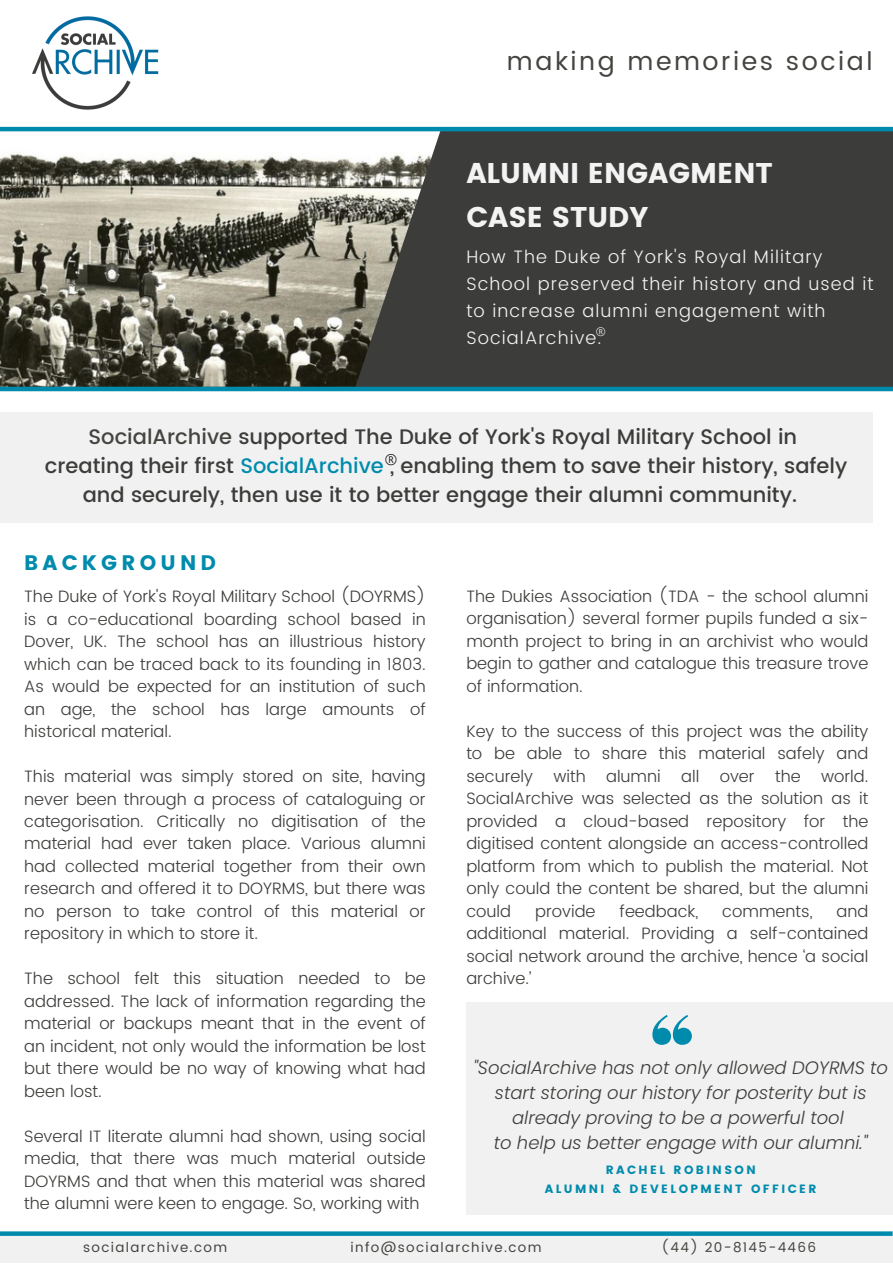
<style>
.page{position:relative;width:893px;height:1264px;background:#fff}
.page>*{position:absolute;margin:0;border:0;box-sizing:border-box;transform-origin:0 0}
.t1{font:700 54px "Arial";color:#fff}
.t2{font:28.5px "Poppins";color:#f3f3f3}
.t3{font:25.35px "Poppins";letter-spacing:.1em;color:#444440}
.t4{font:500 21px/29.2px "Poppins";color:#3c3c3a;text-align:center}
.t5{font:21px "Poppins";letter-spacing:.2em;color:#008bad}
.t6{font:italic 300 18px/24.8px "Poppins";color:#3c3c3a;text-align:center}
.t7{font:300 18px/27px "Poppins";letter-spacing:.06em;color:#f3f3f3}
.t8{font:300 16.5px/22.5px "Poppins";color:#3c3c3a;text-align:justify}
.t9{font:300 15px "Open Sans";color:#000}
.t10{font:13.5px "Poppins";letter-spacing:.1em;color:#444440}
.t11{font:12px "Poppins";letter-spacing:.2em;color:#008bad}
.t12{font:300 12px "Open Sans";color:#fdfbfb}
.s1{color:#444440}
.s2{color:#008bad}
</style>
<div class="page">
<div style="left:466px;top:1002px;width:426px;height:213px;background:#f1f1f1"></div>
<div style="left:0;top:1235px;width:892px;height:27px;background:#f1f1f1"></div>
<div style="left:0;top:413px;width:872px;height:110px;background:#f1f1f1"></div>
<div style="left:0;top:131px;width:892px;height:256px;background:#3c3c3a"></div>
<img style="left:0;top:126px;width:446px;height:261px">
<hr style="left:0;top:127px;width:892px;height:4px;background:#008bad">
<hr style="left:0;top:387px;width:892px;height:4px;background:#008bad">
<svg style="left:652px;top:1015px;width:39px;height:29px"></svg>
<svg style="left:0;top:1231px;width:892px;height:4px;background:#1896b4"></svg>
<img style="left:21px;top:16px;width:142px;height:118px">
<p class="t3" style="left:507px;top:47px;width:367px">making memories social</p>
<p class="t2" style="left:466px;top:156px;width:308px">ALUMNI ENGAGMENT</p>
<p class="t2" style="left:466px;top:200px;width:184px">CASE STUDY</p>
<p class="t1" style="left:406px;top:218px;width:349px">CASE STUDY</p>
<p class="t7" style="left:466px;top:244px;width:408px">How The Duke of York's Royal Military<br>School preserved their history and used it to increase alumni engagement with<br>SocialArchive.</p>
<p class="t12" style="left:595px;top:323px;width:11px">®</p>
<p class="t4" style="left:89px;top:422px;width:710px"><span class="s1">SocialArchive</span> supported The Duke of York's Royal Military School in</p>
<p class="t4" style="left:45px;top:451px;width:803px">creating their first <span class="s2">SocialArchive</span> , enabling them to save their history, safely and securely, then use it to better engage their alumni community.</p>
<p class="t9" style="left:384px;top:449px;width:14px">®</p>
<p class="t5" style="left:24px;top:551px;width:193px">BACKGROUND</p>
<p class="t8" style="left:24px;top:585px;width:403px">The Duke of York's Royal Military School (DOYRMS) is a co-educational boarding school based in Dover, UK. The school has an illustrious history which can be traced back to its founding in 1803.<br>As would be expected for an institution of such an age, the school has large amounts of historical material.</p>
<p class="t8" style="left:24px;top:765px;width:403px">This material was simply stored on site, having never been through a process of cataloguing or categorisation. Critically no digitisation of the material had ever taken place. Various alumni had collected material together from their own research and offered it to DOYRMS, but there was no person to take control of this material or repository in which to store it.</p>
<p class="t8" style="left:24px;top:967px;width:403px">The school felt this situation needed to be addressed. The lack of information regarding the material or backups meant that in the event of an incident, not only would the information be lost but there would be no way of knowing what had been lost.</p>
<p class="t8" style="left:24px;top:1124px;width:403px">Several IT literate alumni had shown, using social media, that there was much material outside DOYRMS and that when this material was shared the alumni were keen to engage. So, working with</p>
<p class="t8" style="left:466px;top:584px;width:403px">The Dukies Association (TDA - the school alumni organisation) several former pupils funded a six&shy;month project to bring in an archivist who would begin to gather and catalogue this treasure trove of information.</p>
<p class="t8" style="left:466px;top:719px;width:403px">Key to the success of this project was the ability to be able to share this material safely and securely with alumni all over the world.<br>SocialArchive was selected as the solution as it provided a cloud-based repository for the digitised content alongside an access-controlled platform from which to publish the material. Not only could the content be shared, but the alumni could</p>
<p class="t8" style="left:535px;top:899px;width:62px">provide</p>
<p class="t8" style="left:619px;top:899px;width:80px">feedback,</p>
<p class="t8" style="left:722px;top:899px;width:92px">comments,</p>
<p class="t8" style="left:466px;top:899px;width:403px;text-indent:370px">and additional material. Providing a self-contained social network around the archive, hence ‘a social archive.’</p>
<p class="t6" style="left:473px;top:1055px;width:416px">"SocialArchive has not only allowed DOYRMS to start storing our history for posterity but is already proving to be a powerful tool</p>
<p class="t6" style="left:493px;top:1129px;width:375px">to help us better engage with our alumni."</p>
<p class="t11" style="left:605px;top:1162px;width:151px">RACHEL ROBINSON</p>
<p class="t11" style="left:545px;top:1181px;width:273px">ALUMNI &amp; DEVELOPMENT OFFICER</p>
<p class="t10" style="left:83px;top:1239px;width:145px">socialarchive.com</p>
<p class="t10" style="left:350px;top:1239px;width:192px">info@socialarchive.com</p>
<p class="t10" style="left:661px;top:1239px;width:156px">(44) 20-8145-4466</p>
</div>
